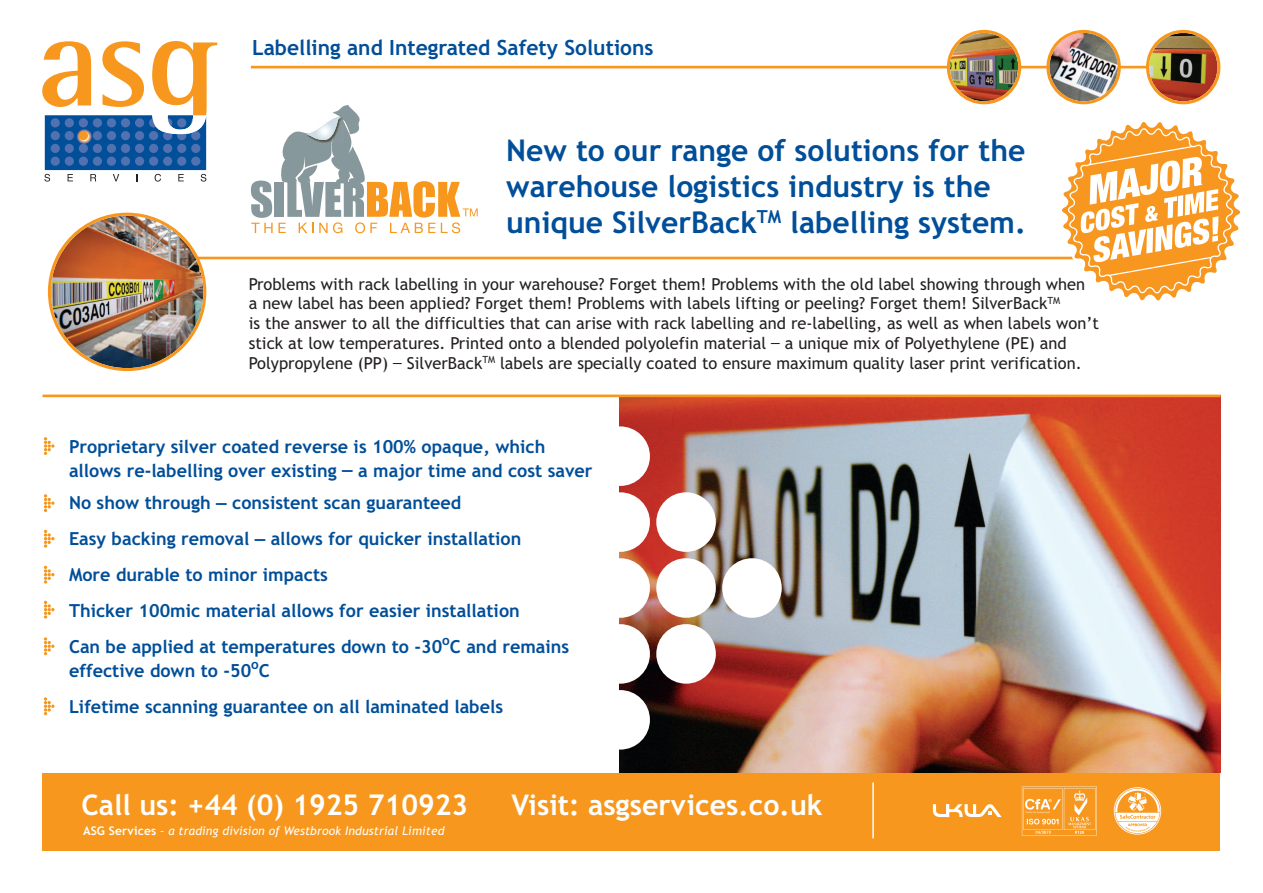
<style>
.page{position:relative;width:1263px;height:893px;background:#fff}
.page>*{position:absolute;margin:0;border:0;box-sizing:border-box;transform-origin:0 0}
.t1{font:700 30px/36px "Trebuchet MS";color:#014e99}
.t2{font:700 28.5px "Trebuchet MS";color:#fff}
.t3{font:700 21px "Trebuchet MS";color:#014e99}
.t4{font:700 18px/35.8px "Trebuchet MS";color:#014e99}
.t5{font:16.5px/19.8px "Trebuchet MS";color:#231f20}
.t6{font:italic 12px "Trebuchet MS";letter-spacing:.01em;color:#fff}
.s1{font-weight:700;font-style:normal}
</style>
<div class="page">
<hr style="left:251px;top:66px;width:932px;height:2px;background:#f7971d">
<hr style="left:119px;top:257px;width:1101px;height:2px;background:#f7971d">
<div style="left:43px;top:772px;width:1177px;height:78px;background:#f7971d"></div>
<svg style="left:42px;top:41px;width:175px;height:141px"></svg>
<div style="left:79px;top:131px;width:9px;height:9px;background:#f7971d;border-radius:50%"></div>
<div style="left:79px;top:144px;width:9px;height:9px;background:#5171b0;border-radius:50%"></div>
<img style="left:947px;top:30px;width:74px;height:74px">
<img style="left:1046px;top:30px;width:75px;height:74px">
<img style="left:1146px;top:30px;width:74px;height:74px">
<hr style="left:872px;top:782px;width:2px;height:56px;background:#fff">
<img style="left:619px;top:397px;width:601px;height:375px">
<img style="left:48px;top:213px;width:158px;height:158px">
<svg style="left:1056px;top:122px;width:184px;height:179px"></svg>
<div style="left:590px;top:426px;width:60px;height:60px;background:#fff;border-radius:50%"></div>
<div style="left:590px;top:492px;width:60px;height:60px;background:#fff;border-radius:50%"></div>
<div style="left:590px;top:558px;width:60px;height:60px;background:#fff;border-radius:50%"></div>
<div style="left:590px;top:624px;width:60px;height:60px;background:#fff;border-radius:50%"></div>
<div style="left:590px;top:690px;width:60px;height:60px;background:#fff;border-radius:50%"></div>
<div style="left:656px;top:492px;width:60px;height:60px;background:#fff;border-radius:50%"></div>
<div style="left:656px;top:558px;width:60px;height:60px;background:#fff;border-radius:50%"></div>
<div style="left:656px;top:624px;width:60px;height:60px;background:#fff;border-radius:50%"></div>
<div style="left:722px;top:558px;width:60px;height:60px;background:#fff;border-radius:50%"></div>
<hr style="left:43px;top:395px;width:1177px;height:2px;background:#f7971d">
<svg style="left:44px;top:437px;width:11px;height:18px"></svg>
<svg style="left:44px;top:494px;width:11px;height:18px"></svg>
<svg style="left:44px;top:530px;width:11px;height:18px"></svg>
<svg style="left:44px;top:566px;width:11px;height:18px"></svg>
<svg style="left:44px;top:601px;width:11px;height:18px"></svg>
<svg style="left:44px;top:637px;width:11px;height:18px"></svg>
<svg style="left:44px;top:697px;width:11px;height:18px"></svg>
<svg style="left:933px;top:804px;width:69px;height:13px"></svg>
<svg style="left:1022px;top:786px;width:75px;height:49px"></svg>
<svg style="left:1114px;top:787px;width:47px;height:48px"></svg>
<svg style="left:251px;top:105px;width:227px;height:128px"></svg>
<p class="t3" style="left:252px;top:36px;width:403px">Labelling and Integrated Safety Solutions</p>
<h1 class="t1" style="left:506px;top:132px;width:521px">New to our range of solutions for the warehouse logistics industry is the unique SilverBack<sup>TM</sup> labelling system.</h1>
<p class="t5" style="left:249px;top:274px;width:852px">Problems with rack labelling in your warehouse? Forget them! Problems with the old label showing through when<br>a new label has been applied? Forget them! Problems with labels lifting or peeling? Forget them! SilverBack<sup>TM<br></sup>is the answer to all the difficulties that can arise with rack labelling and re-labelling, as well as when labels won’t stick at low temperatures. Printed onto a blended polyolefin material _ a unique mix of Polyethylene (PE) and Polypropylene (PP) _ SilverBack<sup>TM</sup> labels are specially coated to ensure maximum quality laser print verification.</p>
<p class="t4" style="left:69px;top:435px;width:525px;line-height:24px">Proprietary silver coated reverse is 100% opaque, which allows re-labelling over existing _ a major time and cost saver</p>
<p class="t4" style="left:69px;top:485px;width:502px">No show through _ consistent scan guaranteed<br>Easy backing removal _ allows for quicker installation<br>More durable to minor impacts<br>Thicker 100mic material allows for easier installation<br>Can be applied at temperatures down to -30<sup>o</sup>C and remains</p>
<p class="t4" style="left:69px;top:653px;width:436px">effective down to -50<sup>o</sup>C<br>Lifetime scanning guarantee on all laminated labels</p>
<h2 class="t2" style="left:81px;top:789px;width:388px">Call us: +44 (0) 1925 710923</h2>
<h2 class="t2" style="left:511px;top:789px;width:313px">Visit: asgservices.co.uk</h2>
<p class="t6" style="left:83px;top:824px;width:363px"><span class="s1">ASG Services</span> – a trading division of Westbrook Industrial Limited</p>
</div>
